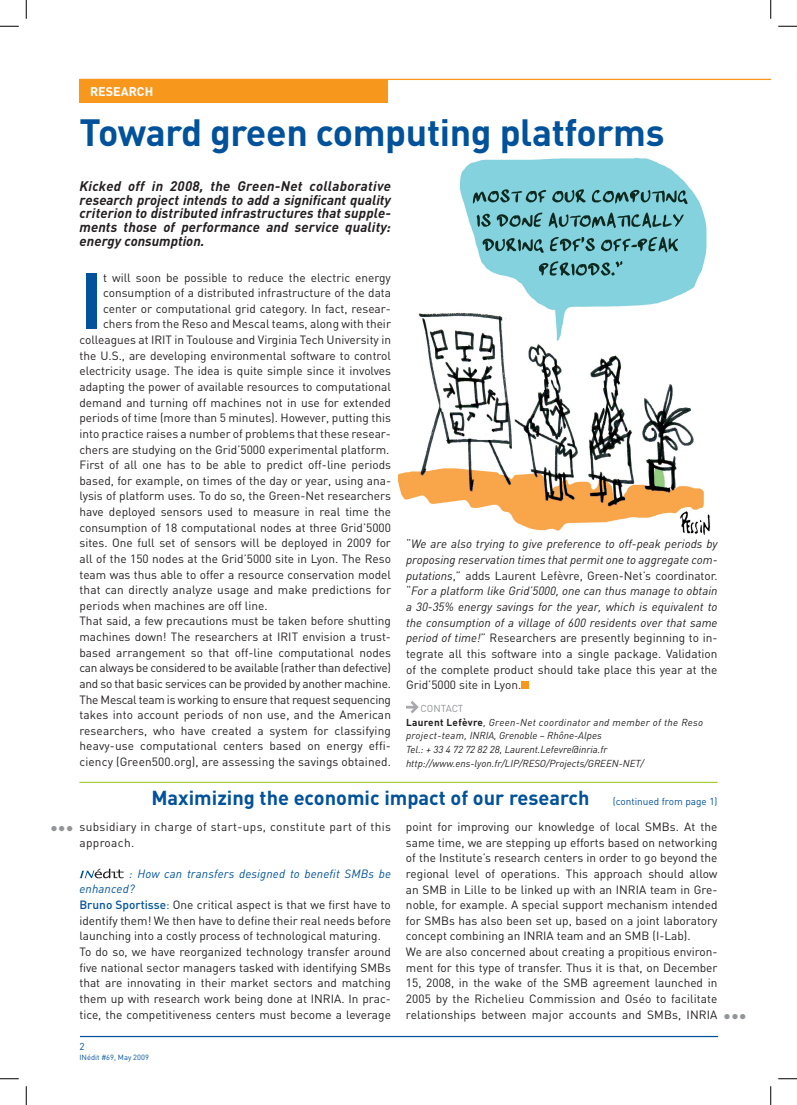
<style>
.page{position:relative;width:797px;height:1105px;background:#fff}
.page>*{position:absolute;margin:0;border:0;box-sizing:border-box;transform-origin:0 0}
.t1{font:700 77.75px "DIN";color:#01529a}
.t2{font:700 37.5px "DIN";letter-spacing:-.01em;color:#01529a}
.t3{font:700 20px "DIN";color:#01529a}
.t4{font:16.25px "DIN";color:#939598}
.t5{font:italic 700 13.75px/13.8px "DIN";letter-spacing:.01em;color:#231f20;text-align:justify}
.t6{font:700 12.5px "DIN";color:#fff}
.t7{font:11.88px/15.6px "DIN";color:#231f20}
.t8{font:italic 11.88px/15.6px "DIN";color:#231f20;text-align:justify}
.t9{font:11.88px "DIN";letter-spacing:-.02em;color:#231f20}
.t10{font:11.88px/15.6px "DIN";letter-spacing:.03em;color:#231f20}
.t11{font:italic 10px/13.8px "DIN";color:#231f20}
.t12{font:10px "DIN";color:#919396}
.t13{font:10px "DIN";color:#01529a}
.t14{font:7.5px "DIN";color:#01529a}
.s1{font-style:normal}
.s2{font-style:normal;color:#919396}
.s3{font-weight:700;font-style:normal}
.s4{font-weight:400;font-size:10px}
.s5{font-style:italic;color:#01529a}
.s6{font-weight:500;color:#01529a}
.s7{color:#01529a}
</style>
<div class="page">
<hr style="left:80px;top:1036px;width:638px;height:1px;background:#01529a">
<div style="left:79px;top:79px;width:309px;height:24px;background:#f7981d"></div>
<hr style="left:79px;top:79px;width:691px;height:1px;background:#f7981d">
<hr style="left:79px;top:782px;width:638px;height:1px;background:#a6ce39">
<div style="left:521px;top:681px;width:8px;height:8px;background:#f7981d"></div>
<svg style="left:406px;top:701px;width:13px;height:12px"></svg>
<img style="left:398px;top:158px;width:312px;height:377px">
<img style="left:500px;top:189px;width:150px;height:13px">
<img style="left:548px;top:212px;width:103px;height:16px">
<img style="left:550px;top:237px;width:119px;height:16px">
<img style="left:549px;top:261px;width:73px;height:15px">
<svg style="left:80px;top:869px;width:44px;height:9px"></svg>
<svg style="left:0;top:25px;width:19px;height:2px"></svg>
<svg style="left:778px;top:25px;width:19px;height:2px"></svg>
<svg style="left:0;top:1078px;width:19px;height:1px"></svg>
<svg style="left:778px;top:1078px;width:19px;height:1px"></svg>
<svg style="left:25px;top:0;width:2px;height:19px"></svg>
<svg style="left:25px;top:1086px;width:2px;height:19px"></svg>
<svg style="left:770px;top:0;width:1px;height:19px"></svg>
<svg style="left:770px;top:1086px;width:1px;height:19px"></svg>
<p class="t6" style="left:90px;top:83px;width:17px">Research</p>
<h2 class="t2" style="left:79px;top:108px;width:586px">Toward green computing platforms</h2>
<p class="t5" style="left:79px;top:179px;width:313px">Kicked off in 2008, the Green-Net collaborative research project intends to add a significant quality criterion to distributed infrastructures that supple&shy;ments those of performance and service quality: energy consumption.</p>
<h1 class="t1" style="left:79px;top:250px;width:25px">I</h1>
<p class="t7" style="left:103px;top:269px;width:289px">t will soon be possible to reduce the electric energy</p>
<p class="t7" style="left:103px;top:285px;width:289px">consumption of a distributed infrastructure of the data</p>
<p class="t7" style="left:103px;top:301px;width:289px">center or computational grid category. In fact, resear-</p>
<p class="t7" style="left:103px;top:316px;width:289px">chers from the Reso and Mescal teams, along with their</p>
<p class="t7" style="left:79px;top:332px;width:313px">colleagues at IRIT in Toulouse and Virginia Tech University in</p>
<p class="t7" style="left:79px;top:347px;width:313px">the U.S., are developing environmental software to control</p>
<p class="t7" style="left:79px;top:363px;width:313px">electricity usage. The idea is quite simple since it involves</p>
<p class="t7" style="left:79px;top:379px;width:313px">adapting the power of available resources to computational</p>
<p class="t7" style="left:79px;top:394px;width:313px">demand and turning off machines not in use for extended</p>
<p class="t7" style="left:79px;top:410px;width:313px">periods of time (more than 5 minutes). However, putting this</p>
<p class="t7" style="left:79px;top:426px;width:313px">into practice raises a number of problems that these resear-</p>
<p class="t7" style="left:79px;top:441px;width:311px">chers are studying on the Grid’5000 experimental platform.</p>
<p class="t7" style="left:79px;top:457px;width:313px">First of all one has to be able to predict off-line periods</p>
<p class="t7" style="left:79px;top:472px;width:313px">based, for example, on times of the day or year, using ana-</p>
<p class="t7" style="left:79px;top:488px;width:313px">lysis of platform uses. To do so, the Green-Net researchers</p>
<p class="t7" style="left:79px;top:504px;width:313px">have deployed sensors used to measure in real time the</p>
<p class="t7" style="left:79px;top:519px;width:313px">consumption of 18 computational nodes at three Grid’5000</p>
<p class="t7" style="left:79px;top:535px;width:313px">sites. One full set of sensors will be deployed in 2009 for</p>
<p class="t7" style="left:79px;top:551px;width:313px">all of the 150 nodes at the Grid’5000 site in Lyon. The Reso</p>
<p class="t7" style="left:79px;top:566px;width:313px">team was thus able to offer a resource conservation model</p>
<p class="t7" style="left:79px;top:582px;width:313px">that can directly analyze usage and make predictions for</p>
<p class="t7" style="left:79px;top:597px;width:190px">periods when machines are off line.</p>
<p class="t7" style="left:79px;top:613px;width:313px">That said, a few precautions must be taken before shutting</p>
<p class="t7" style="left:79px;top:629px;width:313px">machines down! The researchers at IRIT envision a trust-</p>
<p class="t7" style="left:79px;top:644px;width:313px">based arrangement so that off-line computational nodes</p>
<p class="t9" style="left:79px;top:661px;width:313px">can always be considered to be available (rather than defective)</p>
<p class="t9" style="left:79px;top:676px;width:313px">and so that basic services can be provided by another machine.</p>
<p class="t9" style="left:79px;top:692px;width:313px">The Mescal team is working to ensure that request sequencing</p>
<p class="t7" style="left:79px;top:707px;width:313px">takes into account periods of non use, and the American</p>
<p class="t7" style="left:79px;top:722px;width:313px">researchers, who have created a system for classifying</p>
<p class="t7" style="left:79px;top:738px;width:313px">heavy-use computational centers based on energy effi-</p>
<p class="t7" style="left:79px;top:754px;width:313px">ciency (Green500.org), are assessing the savings obtained.</p>
<p class="t8" style="left:406px;top:536px;width:313px"><span class="s1">“</span>We are also trying to give preference to off-peak periods by proposing reservation times that permit one to aggregate com&shy;putations<span class="s1">,” adds Laurent Lefèvre, Green-Net’s coordinator. “</span>For a platform like Grid’5000, one can thus manage to obtain a 30-35% energy savings for the year, which is equivalent to the consumption of a village of 600 residents over that same period of time!<span class="s1">” Researchers are presently beginning to in&shy;tegrate all this software into a single package. Validation of the complete product should take place this year at the Grid’5000 site in Lyon.</span></p>
<p class="t12" style="left:420px;top:702px;width:8px">cont</p>
<p class="t11" style="left:406px;top:701px;width:299px;text-indent:40px"><span class="s2">act<br></span><span class="s3">Laurent Lefèvre</span>, Green-Net coordinator and member of the Reso project-team, INRIA, Grenoble – Rhône-Alpes<br>Tel.: + 33 4 72 72 82 28, Laurent.Lefevre@inria.fr http://www.ens-lyon.fr/LIP/RESO/Projects/GREEN-NET/</p>
<h3 class="t3" style="left:151px;top:785px;width:567px">Maximizing the economic impact of our research <span class="s4">(continued from page 1)</span></h3>
<p class="t10" style="left:79px;top:819px;width:313px">subsidiary in charge of start-ups, constitute part of this approach.</p>
<p class="t7" style="left:79px;top:865px;width:313px;text-indent:50px"><span class="s5">: How can transfers designed to benefit SMBs be enhanced?<br></span><span class="s6">Bruno Sportisse</span><span class="s7">:</span> One critical aspect is that we first have to identify them! We then have to define their real needs before launching into a costly process of technological maturing.<br>To do so, we have reorganized technology transfer around five national sector managers tasked with identifying SMBs that are innovating in their market sectors and matching them up with research work being done at INRIA. In prac&shy;tice, the competitiveness centers must become a leverage</p>
<h3 class="t4" style="left:50px;top:818px;width:26px">•••</h3>
<p class="t13" style="left:79px;top:1040px;width:7px">2</p>
<p class="t14" style="left:79px;top:1053px;width:71px">INédit #69, May 2009</p>
<p class="t7" style="left:406px;top:819px;width:313px">point for improving our knowledge of local SMBs. At the same time, we are stepping up efforts based on networking of the Institute’s research centers in order to go beyond the regional level of operations. This approach should allow an SMB in Lille to be linked up with an INRIA team in Gre&shy;noble, for example. A special support mechanism intended for SMBs has also been set up, based on a joint laboratory concept combining an INRIA team and an SMB (I-Lab).<br>We are also concerned about creating a propitious environ&shy;ment for this type of transfer. Thus it is that, on December 15, 2008, in the wake of the SMB agreement launched in 2005 by the Richelieu Commission and Oséo to facilitate relationships between major accounts and SMBs, INRIA</p>
<h3 class="t4" style="left:723px;top:1005px;width:26px">•••</h3>
</div>
